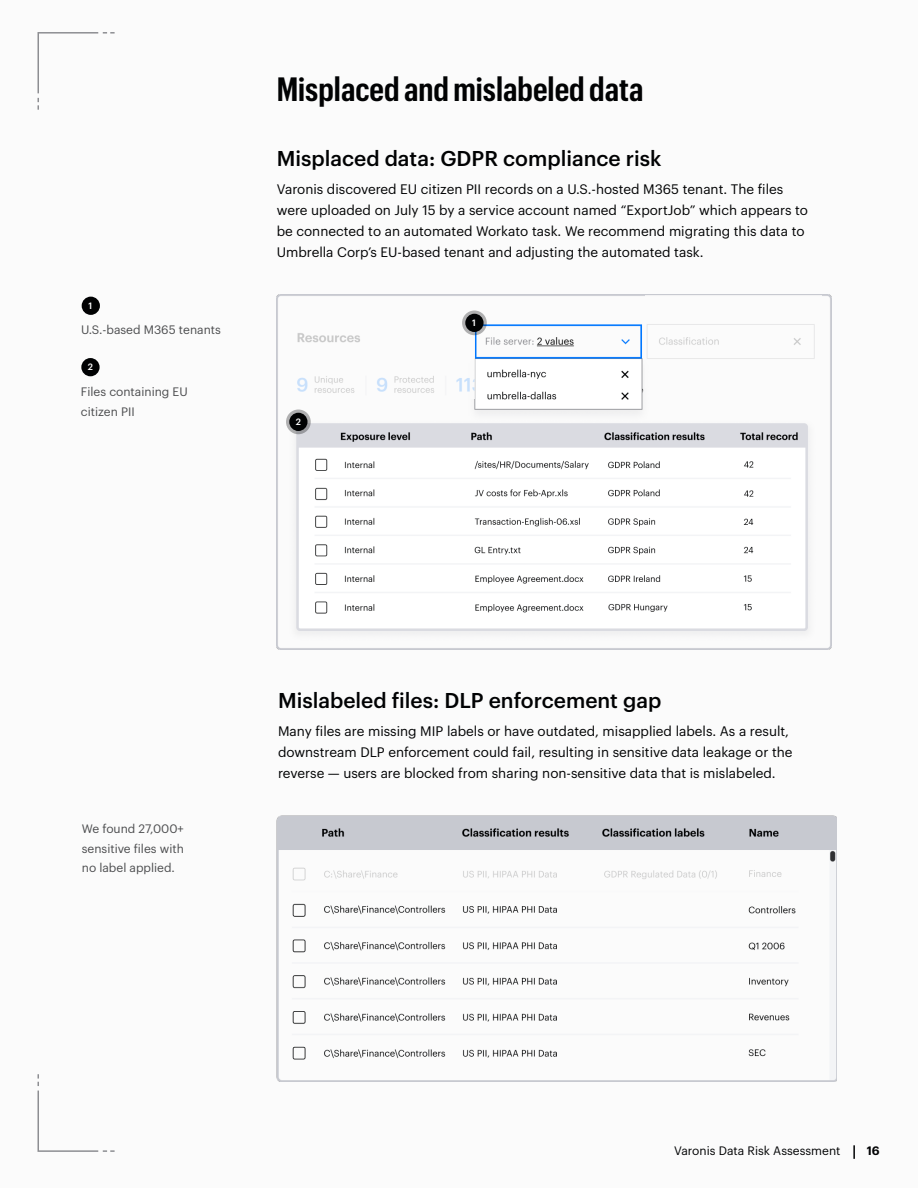
<style>
.page{position:relative;width:918px;height:1188px;background:#fbfbfb}
.page>*{position:absolute;margin:0;border:0;box-sizing:border-box;transform-origin:0 0}
.t1{font:600 33px "Graphik Cond";color:#010203}
.t2{font:500 21px "Graphik LC";color:#010203}
.t3{font:13.5px/21px "Graphik LC";color:#010203}
.t4{font:12px/19.5px "Graphik LC";color:#4c4d4f;text-align:justify}
.t5{font:12px "Graphik LC";color:#010203}
.t6{font:600 12px "Graphik LC";color:#010203}
.t7{font:500 9px "Graphik LC";color:#fff}
</style>
<div class="page">
<svg style="left:853px;top:1145px;width:2px;height:14px"></svg>
<img style="left:277px;top:816px;width:560px;height:266px">
<div style="left:281px;top:859px;width:543px;height:39px;background:#fbfbfb"></div>
<img style="left:277px;top:294px;width:555px;height:355px">
<div style="left:281px;top:299px;width:194px;height:100px;background:#fbfbfb"></div>
<div style="left:645px;top:296px;width:176px;height:92px;background:#fbfbfb"></div>
<svg style="left:462px;top:310px;width:25px;height:25px"></svg>
<div style="left:465px;top:314px;width:19px;height:18px;background:#010203;border-radius:50%"></div>
<svg style="left:286px;top:410px;width:25px;height:24px"></svg>
<div style="left:289px;top:413px;width:19px;height:18px;background:#010203;border-radius:50%"></div>
<div style="left:82px;top:297px;width:18px;height:18px;background:#010203;border-radius:50%"></div>
<div style="left:81px;top:358px;width:19px;height:18px;background:#010203;border-radius:50%"></div>
<svg style="left:37px;top:1074px;width:78px;height:78px"></svg>
<svg style="left:37px;top:32px;width:78px;height:78px"></svg>
<p class="t7" style="left:89px;top:299px;width:5px">1</p>
<p class="t4" style="left:81px;top:319px;width:141px">U.S.-based M365 tenants</p>
<p class="t7" style="left:88px;top:360px;width:7px">2</p>
<p class="t4" style="left:81px;top:381px;width:108px">Files containing EU citizen PII</p>
<h1 class="t1" style="left:277px;top:65px;width:368px">Misplaced and mislabeled data</h1>
<h2 class="t2" style="left:277px;top:143px;width:386px">Misplaced data: GDPR compliance risk</h2>
<p class="t3" style="left:277px;top:178px;width:533px">Varonis discovered EU citizen PII records on a U.S.-hosted M365 tenant. The files were uploaded on July 15 by a service account named “ExportJob” which appears to be connected to an automated Workato task. We recommend migrating this data to Umbrella Corp’s EU-based tenant and adjusting the automated task.</p>
<p class="t7" style="left:296px;top:415px;width:7px">2</p>
<p class="t7" style="left:472px;top:316px;width:5px">1</p>
<p class="t4" style="left:82px;top:818px;width:104px">We found 27,000+ sensitive files with no label applied.</p>
<h2 class="t2" style="left:278px;top:685px;width:385px">Mislabeled files: DLP enforcement gap</h2>
<p class="t3" style="left:278px;top:720px;width:516px">Many files are missing MIP labels or have outdated, misapplied labels. As a result, downstream DLP enforcement could fail, resulting in sensitive data leakage or the reverse — users are blocked from sharing non-sensitive data that is mislabeled.</p>
<p class="t5" style="left:674px;top:1142px;width:168px">Varonis Data Risk Assessment</p>
<p class="t6" style="left:867px;top:1142px;width:15px">16</p>
</div>
